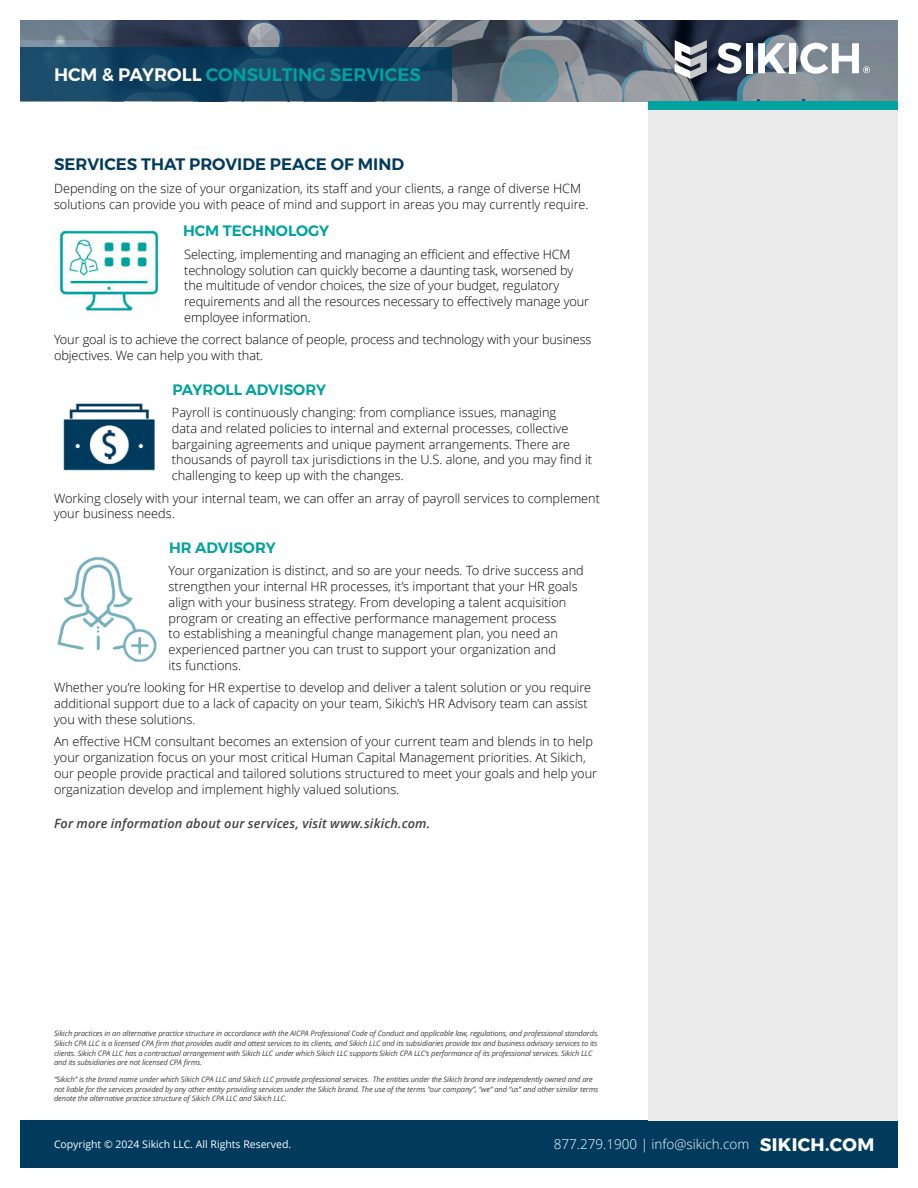
<style>
.page{position:relative;width:918px;height:1188px;background:#fff}
.page>*{position:absolute;margin:0;border:0;box-sizing:border-box;transform-origin:0 0}
.t1{font:600 18px "Montserrat";color:#00a29d}
.t2{font:600 16.5px "Montserrat";color:#003a5d}
.t3{font:600 15px "Montserrat";color:#00a29d}
.t4{font:300 13.5px "Open Sans";color:#fff}
.t5{font:300 12.75px/15.8px "Open Sans";color:#000}
.t6{font:italic 600 12.75px "Open Sans";letter-spacing:.015em;color:#414042}
.t7{font:10.5px "Open Sans";color:#fff}
.t8{font:italic 7.5px/9.8px "Open Sans";letter-spacing:-.015em;color:#414042}
.s1{color:#fff}
.s2{font-family:"Montserrat";font-weight:700;font-size:18px}
</style>
<div class="page">
<div style="left:20px;top:1120px;width:878px;height:48px;background:#003a5d"></div>
<div style="left:648px;top:101px;width:250px;height:1019px;background:#ebebec"></div>
<img style="left:20px;top:20px;width:878px;height:81px">
<svg style="left:20px;top:47px;width:432px;height:54px;background:#134463"></svg>
<div style="left:648px;top:101px;width:250px;height:9px;background:#00a29d"></div>
<svg style="left:716px;top:43px;width:25px;height:31px"></svg>
<div style="left:746px;top:43px;width:7px;height:30px;background:#fff"></div>
<svg style="left:758px;top:43px;width:28px;height:30px"></svg>
<div style="left:789px;top:43px;width:7px;height:30px;background:#fff"></div>
<svg style="left:800px;top:43px;width:70px;height:31px"></svg>
<svg style="left:675px;top:40px;width:32px;height:39px"></svg>
<img style="left:59px;top:230px;width:99px;height:81px">
<img style="left:63px;top:403px;width:92px;height:68px">
<img style="left:57px;top:557px;width:99px;height:105px">
<h1 class="t1" style="left:54px;top:61px;width:368px"><span class="s1">HCM &amp; PAYROLL</span> CONSULTING SERVICES</h1>
<p class="t2" style="left:54px;top:151px;width:352px">SERVICES THAT PROVIDE PEACE OF MIND</p>
<p class="t5" style="left:54px;top:180px;width:536px">Depending on the size of your organization, its staff and your clients, a range of diverse HCM solutions can provide you with peace of mind and support in areas you may currently require.</p>
<p class="t3" style="left:183px;top:219px;width:148px">HCM TECHNOLOGY</p>
<p class="t5" style="left:184px;top:246px;width:406px">Selecting, implementing and managing an efficient and effective HCM technology solution can quickly become a daunting task, worsened by the multitude of vendor choices, the size of your budget, regulatory requirements and all the resources necessary to effectively manage your employee information.</p>
<p class="t5" style="left:54px;top:332px;width:539px">Your goal is to achieve the correct balance of people, process and technology with your business objectives. We can help you with that.</p>
<p class="t3" style="left:173px;top:377px;width:155px">PAYROLL ADVISORY</p>
<p class="t5" style="left:172px;top:404px;width:422px">Payroll is continuously changing: from compliance issues, managing<br>data and related policies to internal and external processes, collective bargaining agreements and unique payment arrangements. There are thousands of payroll tax jurisdictions in the U.S. alone, and you may find it challenging to keep up with the changes.</p>
<p class="t5" style="left:54px;top:490px;width:548px">Working closely with your internal team, we can offer an array of payroll services to complement your business needs.</p>
<p class="t3" style="left:169px;top:536px;width:108px">HR ADVISORY</p>
<p class="t5" style="left:169px;top:563px;width:417px">Your organization is distinct, and so are your needs. To drive success and strengthen your internal HR processes, it’s important that your HR goals align with your business strategy. From developing a talent acquisition program or creating an effective performance management process<br>to establishing a meaningful change management plan, you need an experienced partner you can trust to support your organization and<br>its functions.</p>
<p class="t5" style="left:54px;top:680px;width:539px">Whether you’re looking for HR expertise to develop and deliver a talent solution or you require additional support due to a lack of capacity on your team, Sikich’s HR Advisory team can assist you with these solutions.</p>
<p class="t5" style="left:54px;top:734px;width:545px">An effective HCM consultant becomes an extension of your current team and blends in to help your organization focus on your most critical Human Capital Management priorities. At Sikich, our people provide practical and tailored solutions structured to meet your goals and help your organization develop and implement highly valued solutions.</p>
<p class="t6" style="left:54px;top:815px;width:378px">For more information about our services, visit www.sikich.com.</p>
<p class="t8" style="left:54px;top:1028px;width:547px">Sikich practices in an alternative practice structure in accordance with the AICPA Professional Code of Conduct and applicable law, regulations, and professional standards.<br>Sikich CPA LLC is a licensed CPA firm that provides audit and attest services to its clients, and Sikich LLC and its subsidiaries provide tax and business advisory services to its clients. Sikich CPA LLC has a contractual arrangement with Sikich LLC under which Sikich LLC supports Sikich CPA LLC’s performance of its professional services. Sikich LLC and its subsidiaries are not licensed CPA firms.</p>
<p class="t8" style="left:54px;top:1074px;width:546px">“Sikich” is the brand name under which Sikich CPA LLC and Sikich LLC provide professional services. The entities under the Sikich brand are independently owned and are not liable for the services provided by any other entity providing services under the Sikich brand. The use of the terms “our company”, “we” and “us” and other similar terms denote the alternative practice structure of Sikich CPA LLC and Sikich LLC.</p>
<p class="t7" style="left:54px;top:1137px;width:239px">Copyright © 2024 Sikich LLC. All Rights Reserved.</p>
<p class="t4" style="left:554px;top:1135px;width:322px">877.279.1900 | info@sikich.com <span class="s2">SIKICH.COM</span></p>
</div>
